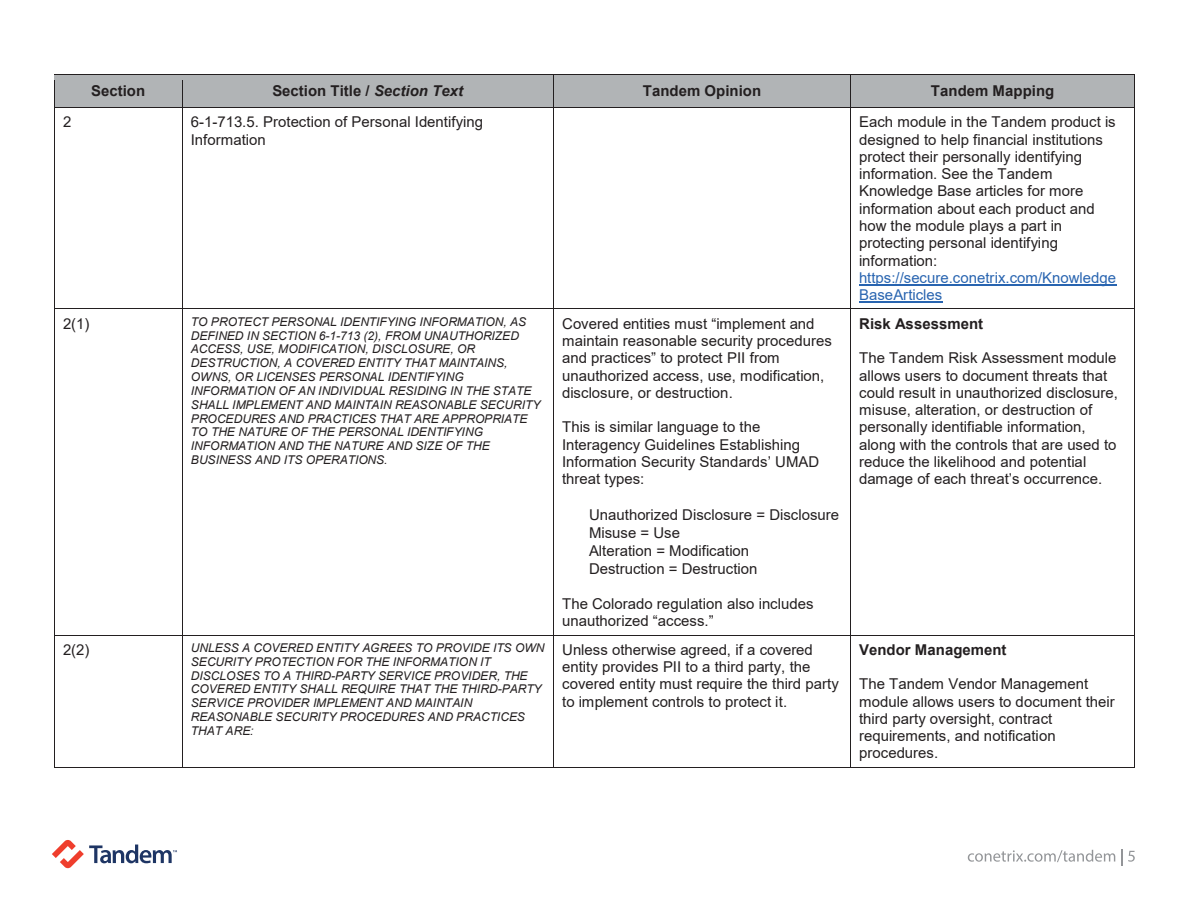
<style>
.page{position:relative;width:1188px;height:918px;background:#fff}
.page>*{position:absolute;margin:0;border:0;box-sizing:border-box;transform-origin:0 0}
.t1{font:15px/17.2px "Arial";color:#231f20}
.t2{font:700 15px "Arial";color:#231f20}
.t3{font:15px/17.2px "Arial";color:#2864b0}
.t4{font:italic 12px/13.8px "Arial";color:#231f20}
.s1{font-style:italic}
</style>
<div class="page">
<div style="left:55px;top:75px;width:127px;height:32px;background:#b1b4b6"></div>
<div style="left:183px;top:75px;width:370px;height:32px;background:#b1b4b6"></div>
<div style="left:554px;top:75px;width:296px;height:32px;background:#b1b4b6"></div>
<div style="left:851px;top:75px;width:283px;height:32px;background:#b1b4b6"></div>
<hr style="left:55px;top:74px;width:127px;height:1px;background:#231f20">
<hr style="left:183px;top:74px;width:370px;height:1px;background:#231f20">
<hr style="left:554px;top:74px;width:296px;height:1px;background:#231f20">
<hr style="left:851px;top:74px;width:283px;height:1px;background:#231f20">
<hr style="left:859px;top:284px;width:258px;height:1px;background:#2864b0">
<hr style="left:859px;top:302px;width:84px;height:1px;background:#2864b0">
<svg style="left:54px;top:74px;width:1px;height:39px"></svg>
<hr style="left:55px;top:107px;width:127px;height:1px;background:#231f20">
<svg style="left:182px;top:74px;width:1px;height:39px"></svg>
<hr style="left:183px;top:107px;width:370px;height:1px;background:#231f20">
<svg style="left:553px;top:74px;width:1px;height:39px"></svg>
<hr style="left:554px;top:107px;width:296px;height:1px;background:#231f20">
<svg style="left:850px;top:74px;width:1px;height:39px"></svg>
<hr style="left:851px;top:107px;width:283px;height:1px;background:#231f20">
<svg style="left:1134px;top:74px;width:1px;height:39px"></svg>
<hr style="left:54px;top:113px;width:1px;height:196px;background:#231f20">
<hr style="left:182px;top:113px;width:1px;height:196px;background:#231f20">
<hr style="left:553px;top:113px;width:1px;height:196px;background:#231f20">
<hr style="left:850px;top:113px;width:1px;height:196px;background:#231f20">
<hr style="left:1134px;top:113px;width:1px;height:196px;background:#231f20">
<hr style="left:55px;top:309px;width:127px;height:1px;background:#231f20">
<hr style="left:183px;top:309px;width:370px;height:1px;background:#231f20">
<hr style="left:554px;top:309px;width:296px;height:1px;background:#231f20">
<hr style="left:851px;top:309px;width:283px;height:1px;background:#231f20">
<hr style="left:54px;top:315px;width:1px;height:320px;background:#231f20">
<hr style="left:182px;top:315px;width:1px;height:320px;background:#231f20">
<hr style="left:553px;top:315px;width:1px;height:320px;background:#231f20">
<hr style="left:850px;top:315px;width:1px;height:320px;background:#231f20">
<hr style="left:1134px;top:315px;width:1px;height:320px;background:#231f20">
<hr style="left:55px;top:635px;width:127px;height:1px;background:#231f20">
<hr style="left:183px;top:635px;width:370px;height:1px;background:#231f20">
<hr style="left:554px;top:635px;width:296px;height:1px;background:#231f20">
<hr style="left:851px;top:635px;width:283px;height:1px;background:#231f20">
<hr style="left:54px;top:641px;width:1px;height:126px;background:#231f20">
<hr style="left:55px;top:767px;width:127px;height:1px;background:#231f20">
<hr style="left:182px;top:641px;width:1px;height:126px;background:#231f20">
<hr style="left:183px;top:767px;width:370px;height:1px;background:#231f20">
<hr style="left:553px;top:641px;width:1px;height:126px;background:#231f20">
<hr style="left:554px;top:767px;width:296px;height:1px;background:#231f20">
<hr style="left:850px;top:641px;width:1px;height:126px;background:#231f20">
<hr style="left:851px;top:767px;width:283px;height:1px;background:#231f20">
<hr style="left:1134px;top:641px;width:1px;height:126px;background:#231f20">
<svg style="left:968px;top:850px;width:147px;height:12px"></svg>
<svg style="left:1121px;top:849px;width:1px;height:17px"></svg>
<svg style="left:1128px;top:851px;width:7px;height:11px"></svg>
<svg style="left:52px;top:840px;width:125px;height:29px"></svg>
<p class="t2" style="left:91px;top:80px;width:55px">Section</p>
<p class="t2" style="left:272px;top:80px;width:192px">Section Title / <span class="s1">Section Text</span></p>
<p class="t2" style="left:643px;top:80px;width:120px">Tandem Opinion</p>
<p class="t2" style="left:931px;top:80px;width:125px">Tandem Mapping</p>
<p class="t1" style="left:63px;top:113px;width:10px">2</p>
<p class="t1" style="left:191px;top:113px;width:294px">6-1-713.5. Protection of Personal Identifying<br>Information</p>
<p class="t1" style="left:859px;top:113px;width:258px">Each module in the Tandem product is designed to help financial institutions protect their personally identifying information. See the Tandem<br>Knowledge Base articles for more information about each product and how the module plays a part in protecting personal identifying information:</p>
<p class="t3" style="left:859px;top:269px;width:259px">https://secure.conetrix.com/Knowledge<br>BaseArticles</p>
<p class="t1" style="left:63px;top:315px;width:28px">2(1)</p>
<p class="t4" style="left:191px;top:315px;width:351px">TO PROTECT PERSONAL IDENTIFYING INFORMATION, AS DEFINED IN SECTION 6-1-713 (2), FROM UNAUTHORIZED ACCESS, USE, MODIFICATION, DISCLOSURE, OR DESTRUCTION, A COVERED ENTITY THAT MAINTAINS, OWNS, OR LICENSES PERSONAL IDENTIFYING INFORMATION OF AN INDIVIDUAL RESIDING IN THE STATE SHALL IMPLEMENT AND MAINTAIN REASONABLE SECURITY PROCEDURES AND PRACTICES THAT ARE APPROPRIATE TO THE NATURE OF THE PERSONAL IDENTIFYING INFORMATION AND THE NATURE AND SIZE OF THE BUSINESS AND ITS OPERATIONS.</p>
<p class="t1" style="left:562px;top:315px;width:271px">Covered entities must “implement and maintain reasonable security procedures and practices” to protect PII from unauthorized access, use, modification, disclosure, or destruction.</p>
<p class="t2" style="left:859px;top:313px;width:125px">Risk Assessment</p>
<p class="t1" style="left:859px;top:349px;width:261px">The Tandem Risk Assessment module allows users to document threats that could result in unauthorized disclosure, misuse, alteration, or destruction of personally identifiable information, along with the controls that are used to reduce the likelihood and potential damage of each threat’s occurrence.</p>
<p class="t1" style="left:562px;top:418px;width:259px">This is similar language to the<br>Interagency Guidelines Establishing<br>Information Security Standards’ UMAD threat types:</p>
<p class="t1" style="left:589px;top:505px;width:252px;line-height:18.3px">Unauthorized Disclosure = Disclosure<br>Misuse = Use<br>Alteration = Modification<br>Destruction = Destruction</p>
<p class="t1" style="left:562px;top:595px;width:253px">The Colorado regulation also includes unauthorized “access.”</p>
<p class="t1" style="left:63px;top:641px;width:28px">2(2)</p>
<p class="t4" style="left:191px;top:641px;width:355px">UNLESS A COVERED ENTITY AGREES TO PROVIDE ITS OWN SECURITY PROTECTION FOR THE INFORMATION IT DISCLOSES TO A THIRD-PARTY SERVICE PROVIDER, THE COVERED ENTITY SHALL REQUIRE THAT THE THIRD-PARTY SERVICE PROVIDER IMPLEMENT AND MAINTAIN REASONABLE SECURITY PROCEDURES AND PRACTICES THAT ARE:</p>
<p class="t1" style="left:562px;top:641px;width:278px">Unless otherwise agreed, if a covered entity provides PII to a third party, the covered entity must require the third party to implement controls to protect it.</p>
<p class="t2" style="left:859px;top:639px;width:149px">Vendor Management</p>
<p class="t1" style="left:859px;top:675px;width:257px">The Tandem Vendor Management module allows users to document their third party oversight, contract requirements, and notification procedures.</p>
</div>
